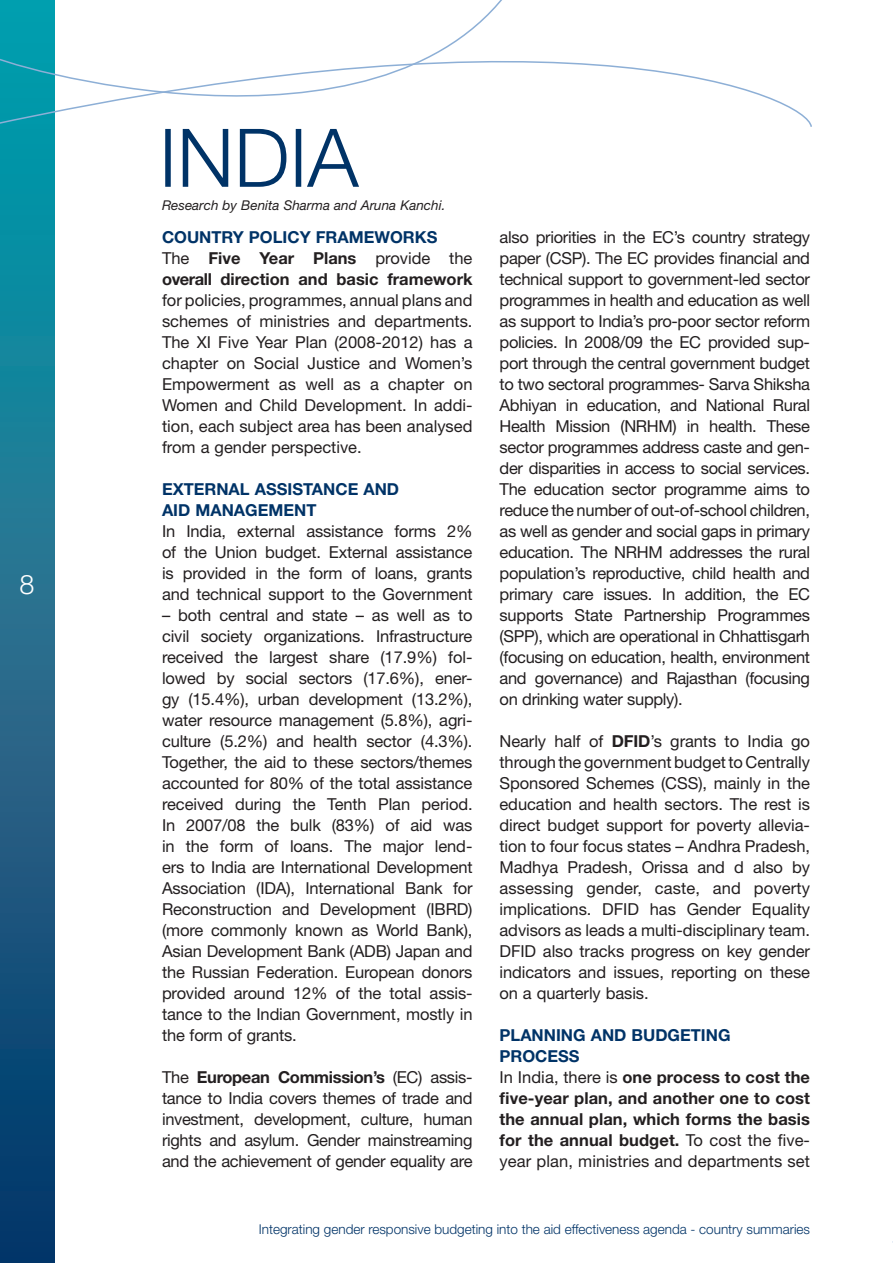
<style>
.page{position:relative;width:893px;height:1263px;background:#fff}
.page>*{position:absolute;margin:0;border:0;box-sizing:border-box;transform-origin:0 0}
.t1{font:300 81px "Helvetica Neue";color:#003367}
.t2{font:300 27px "Helvetica Neue";color:#fff}
.t3{font:16.5px/21px "Helvetica Neue";letter-spacing:-.01em;color:#231f20;text-align:justify}
.t4{font:700 16.5px/21px "Helvetica Neue";letter-spacing:.005em;color:#231f20}
.t5{font:700 16.5px/21px "Helvetica Neue";color:#003367}
.t6{font:300 13.5px "Helvetica Neue";color:#003367}
.t7{font:italic 13.5px "Helvetica Neue";color:#231f20}
.s1{color:#003367}
.s2{font-weight:400}
.s3{font-weight:700}
</style>
<div class="page">
<svg style="left:0;top:175px;width:54px;height:1088px;background:#176688"></svg>
<svg style="left:514px;top:61px;width:298px;height:66px"></svg>
<svg style="left:0;top:0;width:514px;height:175px"></svg>
<h2 class="t2" style="left:19px;top:568px;width:17px">8</h2>
<h1 class="t1" style="left:159px;top:108px;width:201px">INDIA</h1>
<p class="t7" style="left:162px;top:198px;width:285px">Research by Benita Sharma and Aruna Kanchi.</p>
<p class="t4" style="left:162px;top:226px;width:312px"><span class="s1">COUNTRY POLICY FRAMEWORKS<br></span><span class="s2">The</span> Five Year Plans <span class="s2">provide the </span>overall direction and basic framework</p>
<p class="t3" style="left:162px;top:289px;width:312px">for policies, programmes, annual plans and schemes of ministries and departments.<br>The XI Five Year Plan (2008-2012) has a chapter on Social Justice and Women’s Empowerment as well as a chapter on Women and Child Development. In addi&shy;tion, each subject area has been analysed from a gender perspective.</p>
<p class="t5" style="left:162px;top:478px;width:239px">EXTERNAL ASSISTANCE AND<br>AID MANAGEMENT</p>
<p class="t3" style="left:162px;top:520px;width:312px">In India, external assistance forms 2% of the Union budget. External assistance is provided in the form of loans, grants and technical support to the Government</p>
<p class="t3" style="left:162px;top:604px;width:312px">– both central and state – as well as to civil society organizations. Infrastructure received the largest share (17.9%) fol&shy;lowed by social sectors (17.6%), ener&shy;gy (15.4%), urban development (13.2%), water resource management (5.8%), agri&shy;culture (5.2%) and health sector (4.3%).<br>Together, the aid to these sectors/themes accounted for 80% of the total assistance received during the Tenth Plan period.<br>In 2007/08 the bulk (83%) of aid was in the form of loans. The major lend&shy;ers to India are International Development Association (IDA), International Bank for Reconstruction and Development (IBRD) (more commonly known as World Bank), Asian Development Bank (ADB) Japan and the Russian Federation. European donors provided around 12% of the total assis&shy;tance to the Indian Government, mostly in the form of grants.</p>
<p class="t3" style="left:162px;top:1066px;width:312px">The <span class="s3">European Commission’s</span> (EC) assis&shy;tance to India covers themes of trade and investment, development, culture, human rights and asylum. Gender mainstreaming and the achievement of gender equality are</p>
<p class="t3" style="left:500px;top:226px;width:312px">also priorities in the EC’s country strategy paper (CSP). The EC provides financial and technical support to government-led sector programmes in health and education as well as support to India’s pro-poor sector reform policies. In 2008/09 the EC provided sup&shy;port through the central government budget to two sectoral programmes- Sarva Shiksha Abhiyan in education, and National Rural Health Mission (NRHM) in health. These sector programmes address caste and gen&shy;der disparities in access to social services.<br>The education sector programme aims to reduce the number of out-of-school children, as well as gender and social gaps in primary education. The NRHM addresses the rural population’s reproductive, child health and primary care issues. In addition, the EC supports State Partnership Programmes (SPP), which are operational in Chhattisgarh (focusing on education, health, environment and governance) and Rajasthan (focusing on drinking water supply).</p>
<p class="t3" style="left:500px;top:730px;width:312px">Nearly half of <span class="s3">DFID</span>’s grants to India go through the government budget to Centrally Sponsored Schemes (CSS), mainly in the education and health sectors. The rest is direct budget support for poverty allevia&shy;tion to four focus states – Andhra Pradesh, Madhya Pradesh, Orissa and d also by assessing gender, caste, and poverty implications. DFID has Gender Equality advisors as leads a multi-disciplinary team.<br>DFID also tracks progress on key gender indicators and issues, reporting on these on a quarterly basis.</p>
<p class="t4" style="left:500px;top:1024px;width:312px"><span class="s1">PLANNING AND BUDGETING<br>PROCESS<br></span><span class="s2">In India, there is</span> one process to cost the five-year plan, and another one to cost the annual plan, which forms the basis for the annual budget. <span class="s2">To cost the five&shy;year plan, ministries and departments set</span></p>
<p class="t6" style="left:259px;top:1221px;width:553px">Integrating gender responsive budgeting into the aid effectiveness agenda - country summaries</p>
</div>
